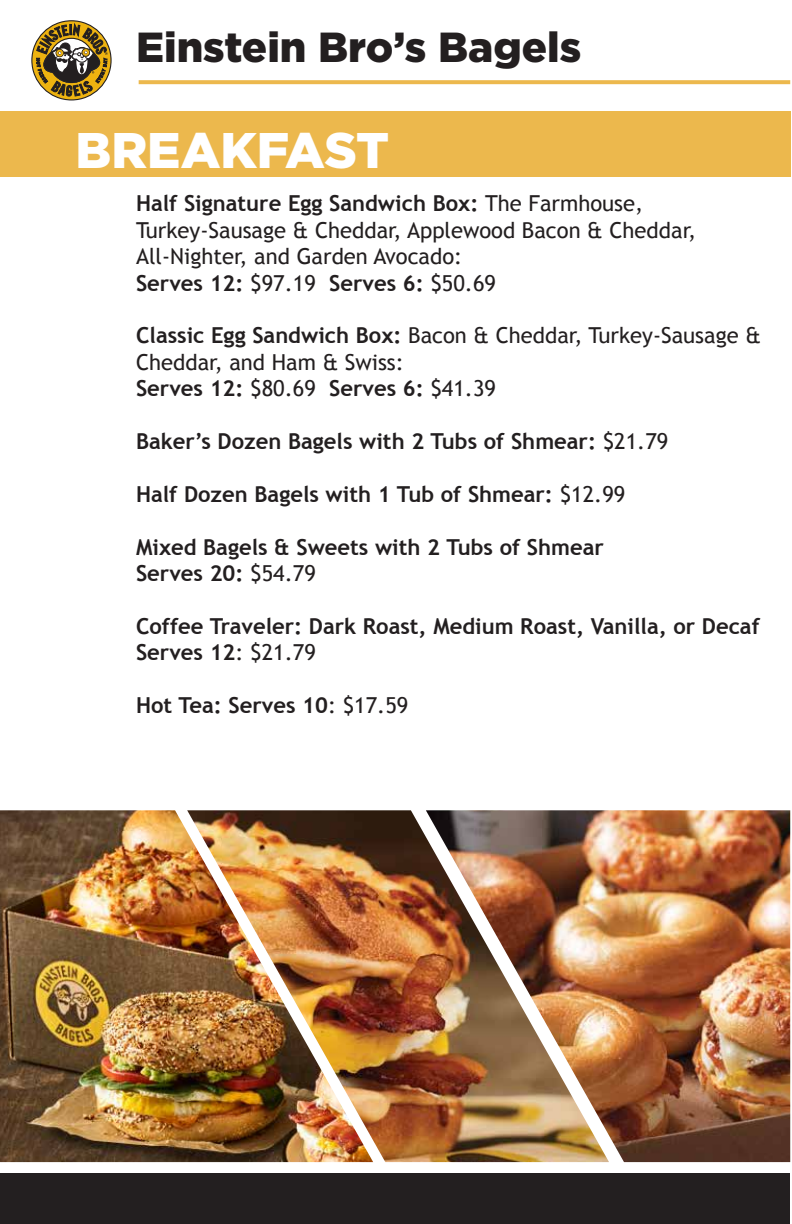
<style>
.page{position:relative;width:792px;height:1224px;background:#fff}
.page>*{position:absolute;margin:0;border:0;box-sizing:border-box;transform-origin:0 0}
.t1{font:900 50px "Gotham";color:#fff}
.t2{font:900 42px "Gotham";color:#231f20}
.t3{font:22px/26.4px "Trebuchet MS";color:#231f20}
.t4{font:700 22px/26.4px "Trebuchet MS";color:#231f20}
.s1{font-weight:700}
.s2{font-weight:400}
</style>
<div class="page">
<div style="left:0;top:111px;width:790px;height:66px;background:#ecb84d"></div>
<svg style="left:31px;top:20px;width:81px;height:81px"></svg>
<svg style="left:139px;top:80px;width:651px;height:4px;background:#ecbb55"></svg>
<div style="left:0;top:1174px;width:790px;height:50px;background:#231f20"></div>
<img style="left:0;top:810px;width:187px;height:352px">
<img style="left:609px;top:810px;width:181px;height:352px">
<img style="left:187px;top:810px;width:422px;height:352px">
<h2 class="t2" style="left:136px;top:22px;width:447px">Einstein Bro’s Bagels</h2>
<h1 class="t1" style="left:76px;top:121px;width:315px">BREAKFAST</h1>
<p class="t3" style="left:136px;top:191px;width:562px"><span class="s1">Half Signature Egg Sandwich Box:</span> The Farmhouse, Turkey-Sausage &amp; Cheddar, Applewood Bacon &amp; Cheddar, All-Nighter, and Garden Avocado:<br><span class="s1">Serves 12:</span> $97.19 <span class="s1">Serves 6:</span> $50.69</p>
<p class="t3" style="left:136px;top:323px;width:626px"><span class="s1">Classic Egg Sandwich Box:</span> Bacon &amp; Cheddar, Turkey-Sausage &amp;<br>Cheddar, and Ham &amp; Swiss:<br><span class="s1">Serves 12:</span> $80.69 <span class="s1">Serves 6:</span> $41.39</p>
<p class="t4" style="left:136px;top:428px;width:534px">Baker’s Dozen Bagels with 2 Tubs of Shmear: <span class="s2">$21.79</span></p>
<p class="t4" style="left:136px;top:481px;width:491px">Half Dozen Bagels with 1 Tub of Shmear: <span class="s2">$12.99</span></p>
<p class="t4" style="left:136px;top:533px;width:469px">Mixed Bagels &amp; Sweets with 2 Tubs of Shmear<br>Serves 20: <span class="s2">$54.79</span></p>
<p class="t4" style="left:136px;top:613px;width:625px">Coffee Traveler: Dark Roast, Medium Roast, Vanilla, or Decaf<br>Serves 12<span class="s2">: $21.79</span></p>
<p class="t4" style="left:136px;top:692px;width:274px">Hot Tea: Serves 10<span class="s2">: $17.59</span></p>
</div>
